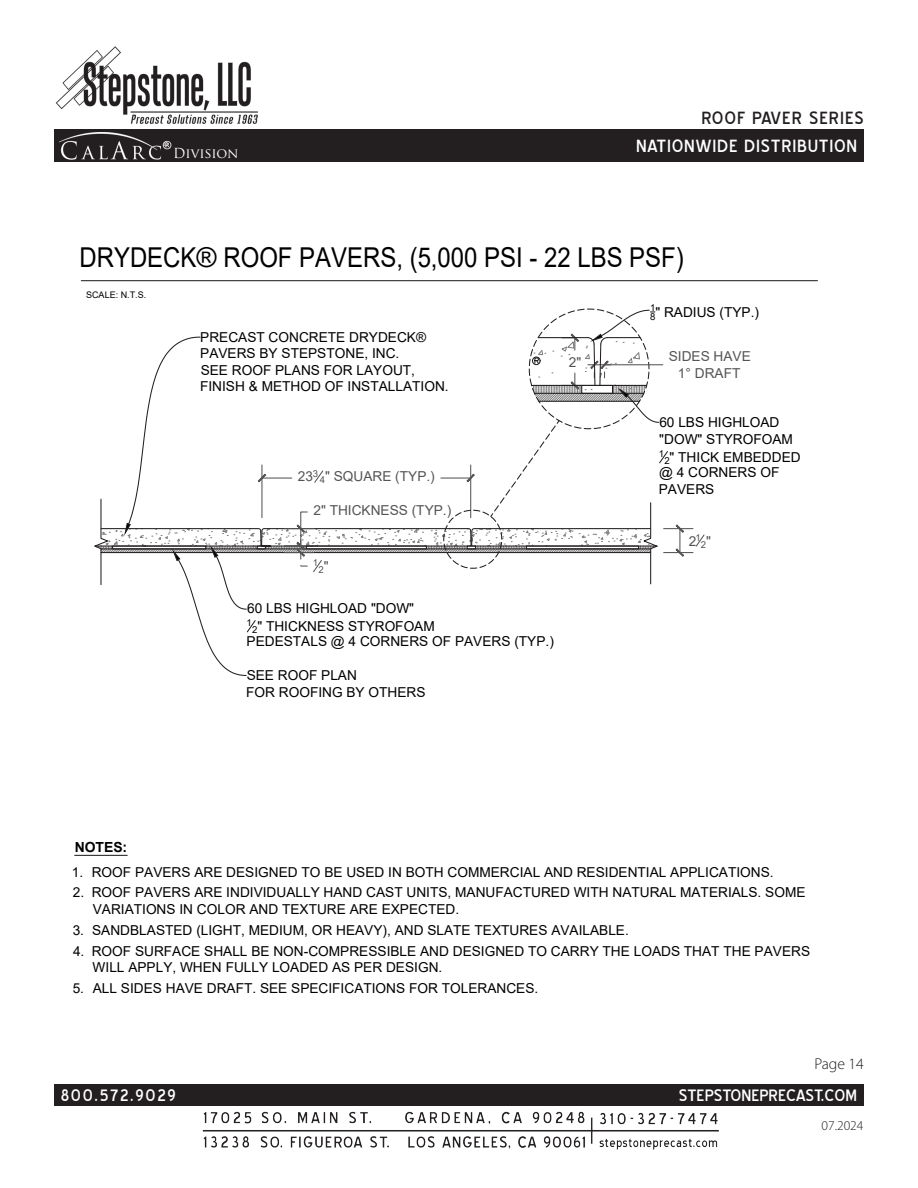
<style>
.page{position:relative;width:918px;height:1188px;background:#fff}
.page>*{position:absolute;margin:0;border:0;box-sizing:border-box;transform-origin:0 0}
.t1{font:27.3px "Arial";color:#000;scale:.88 1}
.t2{font:22.5px "Blue Highway";letter-spacing:.03em;color:#fff}
.t3{font:22.5px "Blue Highway";letter-spacing:.04em;color:#231f20}
.t4{font:21px "Blue Highway";color:#fff}
.t5{font:21px "Blue Highway";letter-spacing:.08em;color:#fff}
.t6{font:300 15.75px "Myriad Pro";color:#231f20}
.t7{font:700 13.95px "Arial";color:#000}
.t8{font:13.65px/16.5px "Arial";color:#000}
.t9{font:13.65px/16.5px "Arial";color:#545454;text-align:center}
.t10{font:13.5px "Trajan Pro";letter-spacing:-.01em;color:#fff}
.t11{font:300 13.5px "Myriad Pro";color:#231f20}
.t12{font:9.6px "Arial";color:#545454}
.t13{font:9.6px "Arial";color:#000}
.t14{font:9px "Arial";color:#000}
</style>
<div class="page">
<div style="left:54px;top:129px;width:810px;height:32px;background:#231f20"></div>
<img style="left:55px;top:46px;width:203px;height:78px">
<img style="left:59px;top:132px;width:113px;height:28px">
<img style="left:202px;top:1111px;width:517px;height:39px">
<div style="left:54px;top:1084px;width:810px;height:22px;background:#231f20"></div>
<hr style="left:81px;top:280px;width:736px;height:1px;background:#231f20">
<hr style="left:75px;top:855px;width:52px;height:1px;background:#231f20">
<svg style="left:94px;top:308px;width:611px;height:368px"></svg>
<p class="t10" style="left:173px;top:144px;width:67px">Division</p>
<h2 class="t3" style="left:701px;top:108px;width:164px">ROOF PAVER SERIES</h2>
<h2 class="t2" style="left:636px;top:136px;width:222px">NATIONWIDE DISTRIBUTION</h2>
<p class="t1" style="left:79px;top:239px;width:688px">DRYDECK® ROOF PAVERS, (5,000 PSI - 22 LBS PSF)</p>
<p class="t14" style="left:86px;top:289px;width:62px">SCALE: N.T.S.</p>
<p class="t8" style="left:200px;top:329px;width:250px">PRECAST CONCRETE DRYDECK®<br>PAVERS BY STEPSTONE, INC.<br>SEE ROOF PLANS FOR LAYOUT,<br>FINISH &amp; METHOD OF INSTALLATION.</p>
<p class="t13" style="left:650px;top:301px;width:7px">1</p>
<p class="t8" style="left:650px;top:304px;width:110px"><sub>8</sub>" RADIUS (TYP.)</p>
<p class="t9" style="left:569px;top:353px;width:14px">2"</p>
<p class="t9" style="left:669px;top:348px;width:84px">SIDES HAVE<br>1° DRAFT</p>
<p class="t7" style="left:75px;top:838px;width:54px">NOTES:</p>
<p class="t9" style="left:298px;top:468px;width:138px">23<sup>3</sup> <sub>4</sub>" SQUARE (TYP.)</p>
<p class="t9" style="left:313px;top:502px;width:139px">2" THICKNESS (TYP.)</p>
<p class="t12" style="left:313px;top:556px;width:7px">1</p>
<p class="t12" style="left:318px;top:563px;width:12px">2<sup>"</sup></p>
<p class="t8" style="left:247px;top:600px;width:169px">60 LBS HIGHLOAD "DOW"</p>
<p class="t13" style="left:247px;top:616px;width:7px">1</p>
<p class="t8" style="left:247px;top:619px;width:309px;line-height:15.1px;text-indent:6px"><sub>2</sub>" THICKNESS STYROFOAM<br>PEDESTALS @ 4 CORNERS OF PAVERS (TYP.)</p>
<p class="t8" style="left:246px;top:667px;width:181px">SEE ROOF PLAN<br>FOR ROOFING BY OTHERS</p>
<p class="t8" style="left:659px;top:414px;width:135px">60 LBS HIGHLOAD "DOW" STYROFOAM</p>
<p class="t13" style="left:659px;top:447px;width:7px">1</p>
<p class="t8" style="left:659px;top:450px;width:143px;line-height:15.1px;text-indent:5px"><sub>2</sub>" THICK EMBEDDED @ 4 CORNERS OF</p>
<p class="t8" style="left:659px;top:481px;width:57px">PAVERS</p>
<p class="t9" style="left:689px;top:532px;width:13px">2<sup>1</sup></p>
<p class="t12" style="left:701px;top:538px;width:12px">2<sup>"</sup></p>
<p class="t8" style="left:72px;top:864px;width:703px">1. ROOF PAVERS ARE DESIGNED TO BE USED IN BOTH COMMERCIAL AND RESIDENTIAL APPLICATIONS.</p>
<p class="t8" style="left:93px;top:884px;width:714px;text-indent:-20px">2. ROOF PAVERS ARE INDIVIDUALLY HAND CAST UNITS, MANUFACTURED WITH NATURAL MATERIALS. SOME<br>VARIATIONS IN COLOR AND TEXTURE ARE EXPECTED.</p>
<p class="t8" style="left:73px;top:922px;width:558px">3. SANDBLASTED (LIGHT, MEDIUM, OR HEAVY), AND SLATE TEXTURES AVAILABLE.</p>
<p class="t8" style="left:93px;top:943px;width:719px;text-indent:-20px">4. ROOF SURFACE SHALL BE NON-COMPRESSIBLE AND DESIGNED TO CARRY THE LOADS THAT THE PAVERS<br>WILL APPLY, WHEN FULLY LOADED AS PER DESIGN.</p>
<p class="t8" style="left:73px;top:980px;width:467px">5. ALL SIDES HAVE DRAFT. SEE SPECIFICATIONS FOR TOLERANCES.</p>
<p class="t6" style="left:814px;top:1055px;width:51px">Page 14</p>
<h3 class="t5" style="left:61px;top:1086px;width:117px">800.572.9029</h3>
<h3 class="t4" style="left:679px;top:1086px;width:180px">STEPSTONEPRECAST.COM</h3>
<p class="t11" style="left:822px;top:1118px;width:43px">07.2024</p>
</div>
